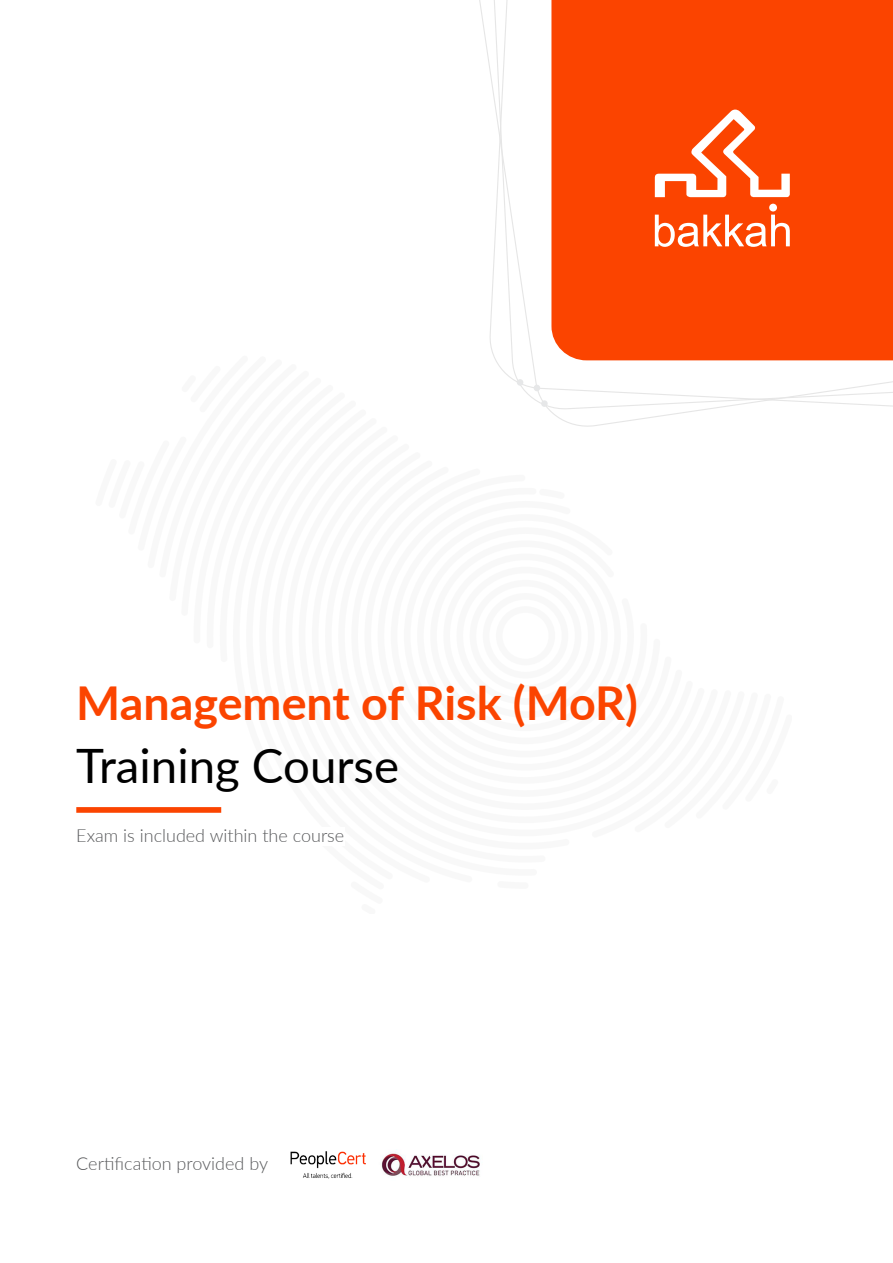
<style>
.page{position:relative;width:893px;height:1263px;background:#fff}
.page>*{position:absolute;margin:0;border:0;box-sizing:border-box;transform-origin:0 0}
.t1{font:47.4px "Lato";color:#000}
.t2{font:700 46.65px "Lato";color:#fb4400}
.t3{font:300 18px "Lato";color:#58595b}
</style>
<div class="page">
<svg style="left:488px;top:0;width:405px;height:407px"></svg>
<svg style="left:221px;top:356px;width:570px;height:457px"></svg>
<div style="left:76px;top:807px;width:145px;height:6px;background:#fb4400"></div>
<img style="left:290px;top:1151px;width:191px;height:28px">
<p class="t2" style="left:76px;top:669px;width:563px">Management of Risk (MoR)</p>
<p class="t1" style="left:76px;top:732px;width:324px">Training Course</p>
<p class="t3" style="left:76px;top:823px;width:270px">Exam is included within the course</p>
<p class="t3" style="left:76px;top:1151px;width:193px">Certification provided by</p>
</div>
